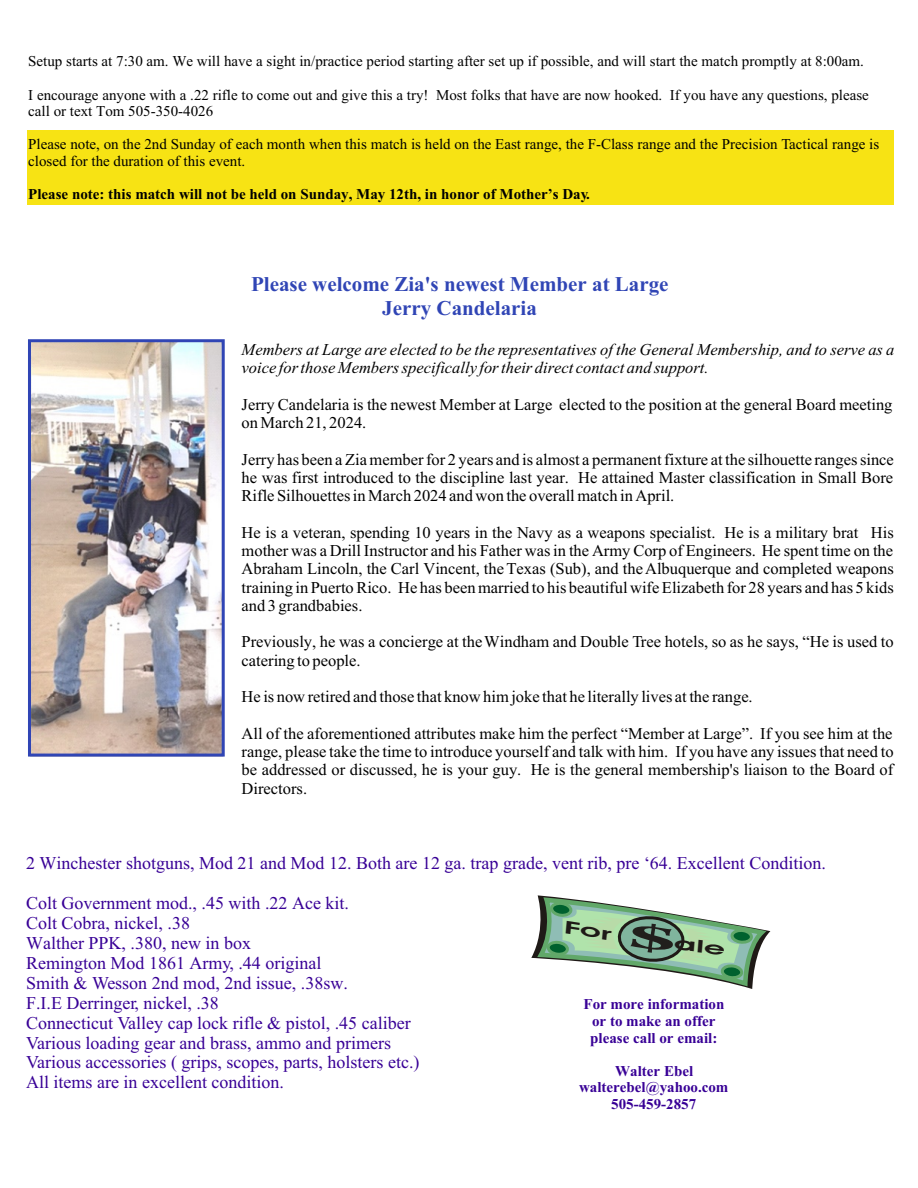
<style>
.page{position:relative;width:918px;height:1188px;background:#fff}
.page>*{position:absolute;margin:0;border:0;box-sizing:border-box;transform-origin:0 0}
.t1{font:700 21px/23.2px "Times New Roman";color:#3045b5;text-align:center}
.t2{font:18px/20px "Times New Roman";color:#380096}
.t3{font:16.5px/18.3px "Times New Roman";color:#000;text-align:justify}
.t4{font:italic 16.5px/18.3px "Times New Roman";color:#000}
.t5{font:15px/16.6px "Times New Roman";color:#000}
.t6{font:700 15px/16.6px "Times New Roman";color:#380096;text-align:center}
.t7{font:700 15px "Times New Roman";color:#000}
</style>
<div class="page">
<div style="left:27px;top:130px;width:866px;height:75px;background:#f7e314"></div>
<img style="left:32px;top:343px;width:189px;height:410px">
<div style="left:28px;top:339px;width:197px;height:418px;border:3px solid #3045b5"></div>
<svg style="left:531px;top:895px;width:239px;height:94px"></svg>
<p class="t5" style="left:28px;top:55px;width:837px">Setup starts at 7:30 am. We will have a sight in/practice period starting after set up if possible, and will start the match promptly at 8:00am.</p>
<p class="t5" style="left:28px;top:88px;width:842px">I encourage anyone with a .22 rifle to come out and give this a try! Most folks that have are now hooked. If you have any questions, please call or text Tom 505-350-4026</p>
<p class="t5" style="left:28px;top:138px;width:852px">Please note, on the 2nd Sunday of each month when this match is held on the East range, the F-Class range and the Precision Tactical range is closed for the duration of this event.</p>
<p class="t7" style="left:28px;top:189px;width:563px">Please note: this match will not be held on Sunday, May 12th, in honor of Mother’s Day.</p>
<p class="t1" style="left:251px;top:275px;width:419px">Please welcome Zia's newest Member at Large<br>Jerry Candelaria</p>
<p class="t4" style="left:242px;top:342px;width:654px">Members at Large are elected to be the representatives of the General Membership, and to serve as a voice for those Members specifically for their direct contact and support.</p>
<p class="t3" style="left:242px;top:397px;width:652px">Jerry Candelaria is the newest Member at Large elected to the position at the general Board meeting on March 21, 2024.</p>
<p class="t3" style="left:242px;top:452px;width:654px">Jerry has been a Zia member for 2 years and is almost a permanent fixture at the silhouette ranges since he was first introduced to the discipline last year. He attained Master classification in Small Bore Rifle Silhouettes in March 2024 and won the overall match in April.</p>
<p class="t3" style="left:242px;top:525px;width:654px">He is a veteran, spending 10 years in the Navy as a weapons specialist. He is a military brat His mother was a Drill Instructor and his Father was in the Army Corp of Engineers. He spent time on the Abraham Lincoln, the Carl Vincent, the Texas (Sub), and the Albuquerque and completed weapons training in Puerto Rico. He has been married to his beautiful wife Elizabeth for 28 years and has 5 kids and 3 grandbabies.</p>
<p class="t3" style="left:242px;top:634px;width:654px">Previously, he was a concierge at the Windham and Double Tree hotels, so as he says, “He is used to catering to people.</p>
<p class="t3" style="left:242px;top:689px;width:513px">He is now retired and those that know him joke that he literally lives at the range.</p>
<p class="t3" style="left:242px;top:726px;width:654px">All of the aforementioned attributes make him the perfect “Member at Large”. If you see him at the range, please take the time to introduce yourself and talk with him. If you have any issues that need to be addressed or discussed, he is your guy. He is the general membership's liaison to the Board of Directors.</p>
<p class="t2" style="left:26px;top:855px;width:801px">2 Winchester shotguns, Mod 21 and Mod 12. Both are 12 ga. trap grade, vent rib, pre ‘64. Excellent Condition.</p>
<p class="t2" style="left:26px;top:895px;width:395px">Colt Government mod., .45 with .22 Ace kit.<br>Colt Cobra, nickel, .38<br>Walther PPK, .380, new in box<br>Remington Mod 1861 Army, .44 original<br>Smith &amp; Wesson 2nd mod, 2nd issue, .38sw.<br>F.I.E Derringer, nickel, .38<br>Connecticut Valley cap lock rifle &amp; pistol, .45 caliber Various loading gear and brass, ammo and primers Various accessories ( grips, scopes, parts, holsters etc.)<br>All items are in excellent condition.</p>
<p class="t6" style="left:584px;top:998px;width:142px">For more information or to make an offer please call or email:</p>
<p class="t6" style="left:579px;top:1064px;width:151px">Walter Ebel walterebel@yahoo.com<br>505-459-2857</p>
</div>
